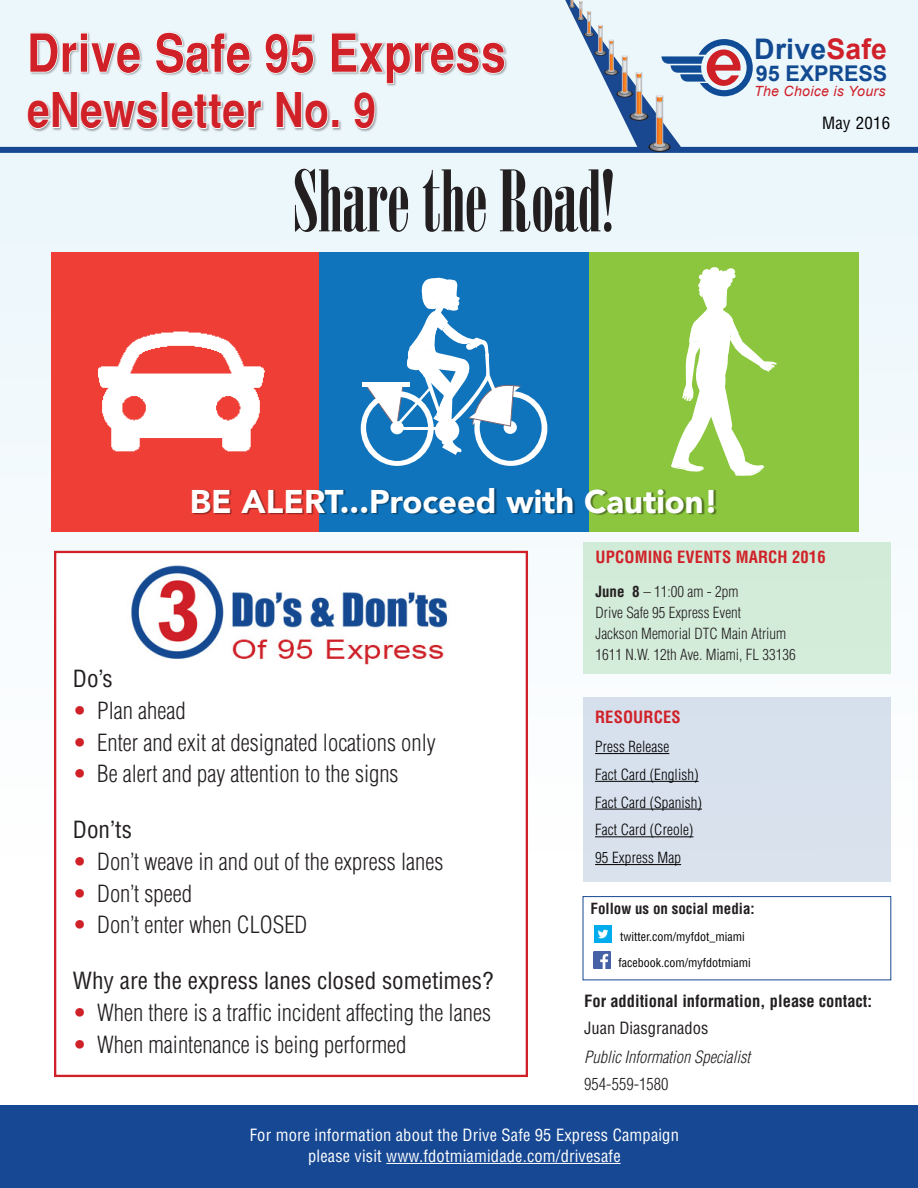
<style>
.page{position:relative;width:918px;height:1188px;background:#f4fafd}
.page>*{position:absolute;margin:0;border:0;box-sizing:border-box;transform-origin:0 0}
.t1{font:84.3px "Onyx";color:#231f20}
.t2{font:700 condensed 52.5px "Helvetica";letter-spacing:.01em;color:#d02128;scale:1.04 1}
.t3{font:700 condensed 48px "Helvetica";letter-spacing:.01em;color:#d02128;scale:1.04 1}
.t4{font:900 32.85px "Avenir";color:#fff}
.t5{font:700 28.35px "Arial";letter-spacing:.01em;color:#124a92}
.t6{font:300 condensed 23.1px "Helvetica";color:#231f20}
.t7{font:condensed 23.1px "Helvetica";color:#231f20}
.t8{font:700 21.6px "Arial";letter-spacing:-.005em;color:#124a92}
.t9{font:condensed 16.5px/21px "Helvetica";letter-spacing:.01em;color:#fff;text-align:center}
.t10{font:700 condensed 16.5px "Helvetica";color:#231f20}
.t11{font:700 condensed 16.5px "Helvetica";letter-spacing:.01em;color:#d02128}
.t12{font:italic 300 condensed 16.5px "Helvetica";color:#231f20}
.t13{font:condensed 16.5px "Helvetica";color:#231f20}
.t14{font:300 condensed 16.5px "Helvetica";color:#231f20}
.t15{font:condensed 16.5px "Helvetica";letter-spacing:.02em;color:#000}
.t16{font:300 condensed 15px "Helvetica";color:#231f20}
.t17{font:300 condensed 15px "Helvetica";letter-spacing:.01em;color:#000}
.t18{font:700 condensed 15px "Helvetica";color:#231f20}
.t19{font:italic 14.1px "Arial";letter-spacing:.02em;color:#d02029}
.t20{font:condensed 12px "Helvetica";color:#000}
.s1{color:#d02029}
.s2{font-weight:700}
.s3{color:#d02128}
</style>
<div class="page">
<div style="left:0;top:1106px;width:918px;height:82px;background:#174894"></div>
<hr style="left:386px;top:1163px;width:235px;height:1px;background:#fff">
<div style="left:27px;top:31px;width:481px;height:101px;background:#ecf7fc"></div>
<svg style="left:30px;top:32px;width:111px;height:42px"></svg>
<svg style="left:156px;top:32px;width:95px;height:42px"></svg>
<svg style="left:265px;top:33px;width:51px;height:41px"></svg>
<svg style="left:331px;top:32px;width:175px;height:53px"></svg>
<svg style="left:27px;top:92px;width:132px;height:38px"></svg>
<div style="left:161px;top:91px;width:7px;height:37px;border:2px solid #fff"></div>
<svg style="left:171px;top:94px;width:91px;height:36px"></svg>
<svg style="left:276px;top:92px;width:53px;height:38px"></svg>
<div style="left:332px;top:119px;width:7px;height:9px;border:2px solid #fff"></div>
<svg style="left:354px;top:92px;width:22px;height:38px"></svg>
<div style="left:0;top:147px;width:918px;height:6px;background:#174894"></div>
<svg style="left:565px;top:0;width:188px;height:152px"></svg>
<div style="left:583px;top:697px;width:308px;height:185px;background:#d8e1ed"></div>
<hr style="left:595px;top:753px;width:74px;height:1px;background:#000">
<hr style="left:595px;top:781px;width:104px;height:1px;background:#000">
<hr style="left:595px;top:809px;width:107px;height:1px;background:#000">
<hr style="left:595px;top:836px;width:98px;height:1px;background:#000">
<hr style="left:595px;top:864px;width:86px;height:1px;background:#000">
<img style="left:594px;top:926px;width:18px;height:17px">
<img style="left:594px;top:951px;width:17px;height:18px">
<div style="left:583px;top:896px;width:308px;height:84px;border:1px solid #164892"></div>
<div style="left:54px;top:551px;width:474px;height:526px;background:#fff;border:2px solid #d02128"></div>
<img style="left:131px;top:565px;width:317px;height:100px">
<div style="left:51px;top:252px;width:270px;height:279px;background:#ee3e35"></div>
<div style="left:319px;top:252px;width:270px;height:279px;background:#1074bc"></div>
<div style="left:589px;top:252px;width:270px;height:279px;background:#8bc63e"></div>
<img style="left:193px;top:488px;width:524px;height:27px">
<svg style="left:671px;top:267px;width:106px;height:209px"></svg>
<svg style="left:361px;top:277px;width:186px;height:189px"></svg>
<img style="left:98px;top:331px;width:167px;height:121px">
<div style="left:583px;top:542px;width:308px;height:132px;background:#d3ebd9"></div>
<p class="t2" style="left:27px;top:23px;width:462px">Drive Safe 95 Express</p>
<p class="t3" style="left:27px;top:82px;width:337px">eNewsletter No. 9</p>
<p class="t1" style="left:293px;top:153px;width:323px">Share the Road!</p>
<p class="t5" style="left:754px;top:31px;width:134px">Drive<span class="s1">Safe</span></p>
<p class="t19" style="left:754px;top:82px;width:133px">The Choice is Yours</p>
<p class="t8" style="left:756px;top:59px;width:133px">95 EXPRESS</p>
<p class="t15" style="left:822px;top:113px;width:70px">May 2016</p>
<p class="t4" style="left:190px;top:473px;width:530px">BE ALERT...Proceed with Caution!</p>
<p class="t11" style="left:596px;top:547px;width:232px">UPCOMING EVENTS MARCH 2016</p>
<p class="t16" style="left:596px;top:583px;width:144px"><span class="s2">June 8</span> – 11:00 am - 2pm</p>
<p class="t16" style="left:596px;top:604px;width:147px">Drive Safe 95 Express Event</p>
<p class="t16" style="left:596px;top:625px;width:192px">Jackson Memorial DTC Main Atrium</p>
<p class="t16" style="left:596px;top:646px;width:202px">1611 N.W. 12th Ave. Miami, FL 33136</p>
<p class="t7" style="left:73px;top:664px;width:41px">Do’s</p>
<p class="t6" style="left:73px;top:697px;width:114px"><span class="s3">•</span> Plan ahead</p>
<p class="t6" style="left:73px;top:729px;width:364px"><span class="s3">•</span> Enter and exit at designated locations only</p>
<p class="t6" style="left:73px;top:761px;width:327px"><span class="s3">•</span> Be alert and pay attention to the signs</p>
<p class="t7" style="left:73px;top:815px;width:61px">Don’ts</p>
<p class="t6" style="left:73px;top:848px;width:372px"><span class="s3">•</span> Don’t weave in and out of the express lanes</p>
<p class="t6" style="left:73px;top:880px;width:121px"><span class="s3">•</span> Don’t speed</p>
<p class="t6" style="left:73px;top:912px;width:236px"><span class="s3">•</span> Don’t enter when CLOSED</p>
<p class="t7" style="left:73px;top:966px;width:422px">Why are the express lanes closed sometimes?</p>
<p class="t6" style="left:73px;top:999px;width:420px"><span class="s3">•</span> When there is a traffic incident affecting the lanes</p>
<p class="t6" style="left:73px;top:1031px;width:335px"><span class="s3">•</span> When maintenance is being performed</p>
<p class="t11" style="left:595px;top:707px;width:87px">RESOURCES</p>
<p class="t17" style="left:595px;top:738px;width:76px">Press Release</p>
<p class="t17" style="left:595px;top:766px;width:105px">Fact Card (English)</p>
<p class="t17" style="left:595px;top:794px;width:108px">Fact Card (Spanish)</p>
<p class="t17" style="left:595px;top:821px;width:100px">Fact Card (Creole)</p>
<p class="t17" style="left:595px;top:849px;width:88px">95 Express Map</p>
<p class="t18" style="left:591px;top:900px;width:166px">Follow us on social media:</p>
<p class="t20" style="left:620px;top:929px;width:126px">twitter.com/myfdot_miami</p>
<p class="t20" style="left:618px;top:955px;width:134px">facebook.com/myfdotmiami</p>
<p class="t10" style="left:584px;top:991px;width:289px">For additional information, please contact:</p>
<p class="t13" style="left:584px;top:1018px;width:126px">Juan Diasgranados</p>
<p class="t12" style="left:584px;top:1048px;width:167px">Public Information Specialist</p>
<p class="t14" style="left:584px;top:1074px;width:86px">954-559-1580</p>
<p class="t9" style="left:250px;top:1124px;width:431px">For more information about the Drive Safe 95 Express Campaign please visit www.fdotmiamidade.com/drivesafe</p>
</div>
